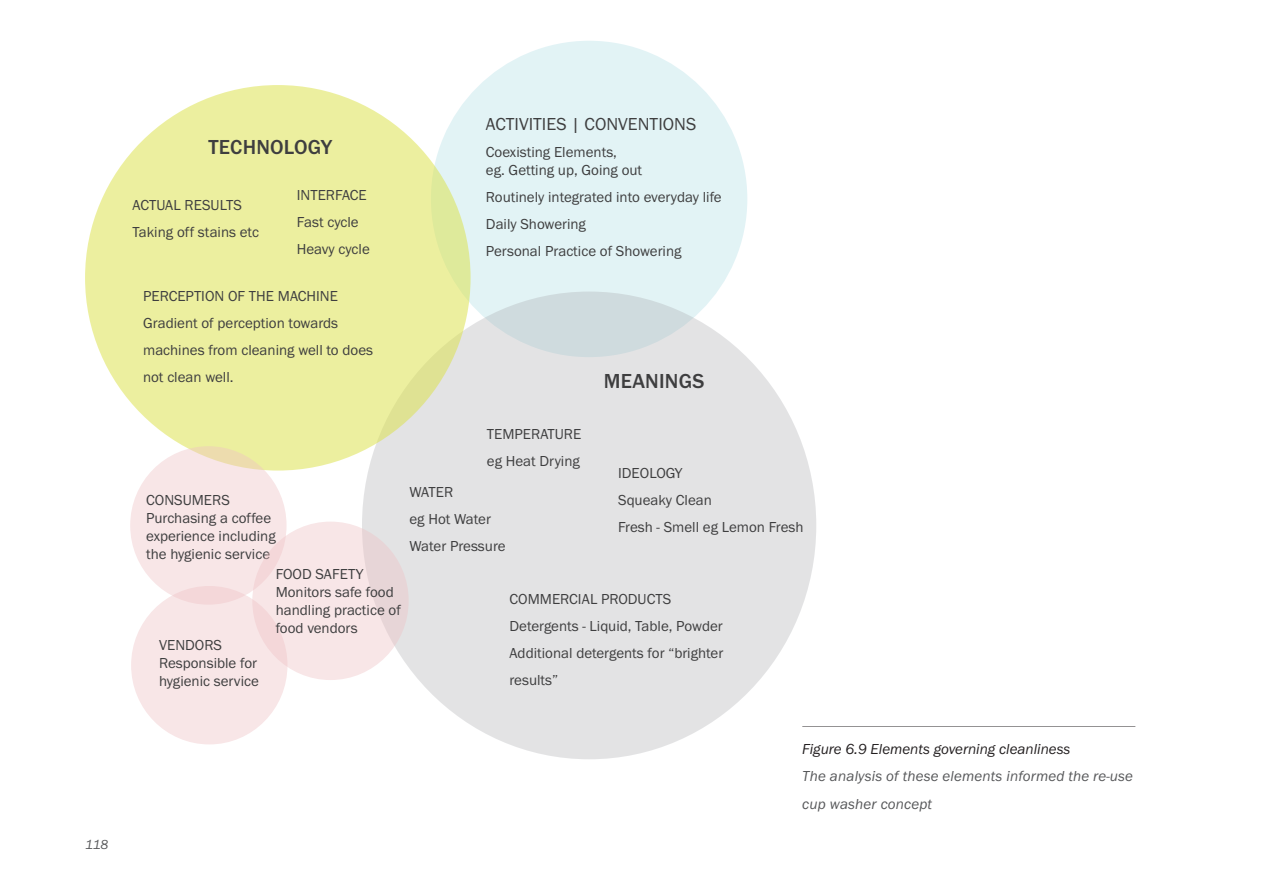
<style>
.page{position:relative;width:1263px;height:893px;background:#fff}
.page>*{position:absolute;margin:0;border:0;box-sizing:border-box;transform-origin:0 0}
.t1{font:700 21px "Franklin Gothic";letter-spacing:.01em;color:#3e3e3f}
.t2{font:18px "Franklin Gothic";color:#3e3e3f}
.t3{font:15px/18px "Franklin Gothic";color:#3e3e3f}
.caption_body{font:italic 15px/27.3px "Franklin Gothic";letter-spacing:.01em;color:#57585a}
.Caption_title{font:italic 15px "Franklin Gothic";color:#231f20}
.t4{font:italic 13.5px "Franklin Gothic";color:#57585a}
</style>
<div class="page">
<div style="left:431px;top:41px;width:316px;height:316px;background:#e2f3f5;border-radius:50%"></div>
<hr style="left:802px;top:726px;width:333px;height:1px;background:#231f20">
<div style="left:362px;top:292px;width:454px;height:467px;background:#e3e3e4;border-radius:50%"></div>
<div style="left:85px;top:85px;width:386px;height:386px;background:#ecef9f;border-radius:50%"></div>
<div style="left:132px;top:587px;width:155px;height:157px;background:#f8e6e7;border-radius:50%"></div>
<svg style="left:131px;top:447px;width:155px;height:157px;background:#f7e4e4"></svg>
<div style="left:253px;top:522px;width:155px;height:157px;background:linear-gradient(to right,#fbe5e6,#edddde);border-radius:50%"></div>
<p class="t4" style="left:85px;top:837px;width:25px">118</p>
<p class="t1" style="left:208px;top:135px;width:125px">TECHNOLOGY</p>
<p class="t3" style="left:297px;top:186px;width:72px">INTERFACE</p>
<p class="t3" style="left:297px;top:213px;width:63px">Fast cycle</p>
<p class="t3" style="left:297px;top:240px;width:75px">Heavy cycle</p>
<p class="t3" style="left:133px;top:196px;width:111px">ACTUAL RESULTS</p>
<p class="t3" style="left:133px;top:223px;width:128px">Taking off stains etc</p>
<p class="t3" style="left:143px;top:287px;width:196px">PERCEPTION OF THE MACHINE</p>
<p class="t3" style="left:143px;top:310px;width:231px;line-height:27px">Gradient of perception towards machines from cleaning well to does not clean well.</p>
<p class="t2" style="left:486px;top:114px;width:212px">ACTIVITIES | CONVENTIONS</p>
<p class="t3" style="left:486px;top:143px;width:133px">Coexisting Elements,</p>
<p class="t3" style="left:486px;top:161px;width:158px">eg. Getting up, Going out</p>
<p class="t3" style="left:486px;top:188px;width:237px">Routinely integrated into everyday life</p>
<p class="t3" style="left:486px;top:215px;width:101px">Daily Showering</p>
<p class="t3" style="left:486px;top:242px;width:197px">Personal Practice of Showering</p>
<p class="t1" style="left:604px;top:369px;width:102px">MEANINGS</p>
<p class="t3" style="left:146px;top:491px;width:85px">CONSUMERS</p>
<p class="t3" style="left:146px;top:509px;width:131px">Purchasing a coffee experience including the hygienic service</p>
<p class="t3" style="left:159px;top:636px;width:65px">VENDORS</p>
<p class="t3" style="left:159px;top:654px;width:101px">Responsible for hygienic service</p>
<p class="t3" style="left:276px;top:565px;width:89px">FOOD SAFETY</p>
<p class="t3" style="left:276px;top:583px;width:127px">Monitors safe food handling practice of food vendors</p>
<p class="t3" style="left:487px;top:426px;width:96px">TEMPERATURE</p>
<p class="t3" style="left:487px;top:453px;width:94px">eg Heat Drying</p>
<p class="t3" style="left:409px;top:483px;width:45px">WATER</p>
<p class="t3" style="left:409px;top:510px;width:83px">eg Hot Water</p>
<p class="t3" style="left:409px;top:537px;width:98px">Water Pressure</p>
<p class="t3" style="left:618px;top:465px;width:66px">IDEOLOGY</p>
<p class="t3" style="left:618px;top:492px;width:95px">Squeaky Clean</p>
<p class="t3" style="left:618px;top:519px;width:187px">Fresh - Smell eg Lemon Fresh</p>
<p class="t3" style="left:510px;top:590px;width:163px">COMMERCIAL PRODUCTS</p>
<p class="t3" style="left:510px;top:617px;width:215px">Detergents - Liquid, Table, Powder</p>
<p class="t3" style="left:510px;top:640px;width:215px;line-height:27px">Additional detergents for “brighter results”</p>
<p class="Caption_title" style="left:802px;top:741px;width:270px">Figure 6.9 Elements governing cleanliness</p>
<p class="caption_body" style="left:802px;top:763px;width:332px">The analysis of these elements informed the re-use cup washer concept</p>
</div>
